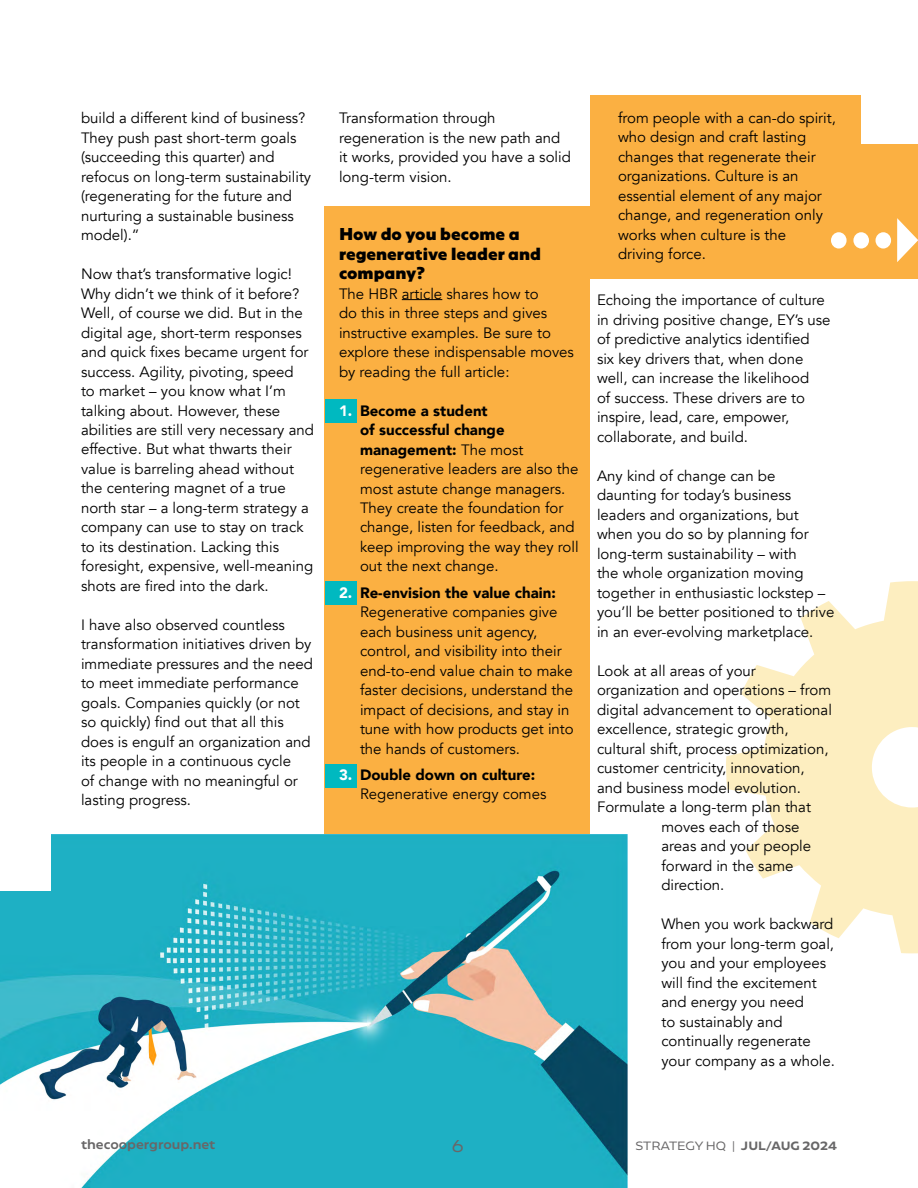
<style>
.page{position:relative;width:918px;height:1188px;background:#fff}
.page>*{position:absolute;margin:0;border:0;box-sizing:border-box;transform-origin:0 0}
.t1{font:15px/19.5px "Avenir";color:#000}
.t2{font:900 15px/19.5px "Geometrica";color:#000}
.t3{font:15px "Geometrica";color:#686768}
.t4{font:500 12px "Geometrica";color:#686768}
.t5{font:10.5px "Geometrica";letter-spacing:-.005em;color:#686768}
.s1{font-weight:900;color:#fff}
.s2{font-weight:900}
.s3{font-weight:700}
</style>
<div class="page">
<svg style="left:726px;top:581px;width:192px;height:372px;fill:#fdeec0"></svg>
<div style="left:325px;top:206px;width:265px;height:629px;background:#fbb042"></div>
<div style="left:590px;top:95px;width:328px;height:184px;background:#fbb042"></div>
<img style="left:0;top:834px;width:628px;height:354px">
<div style="left:326px;top:399px;width:31px;height:23px;background:#00b9c0"></div>
<div style="left:326px;top:581px;width:31px;height:24px;background:#00b9c0"></div>
<div style="left:326px;top:764px;width:31px;height:23px;background:#00b9c0"></div>
<hr style="left:402px;top:299px;width:40px;height:1px;background:#000">
<div style="left:862px;top:44px;width:56px;height:100px;background:#fff"></div>
<svg style="left:897px;top:218px;width:21px;height:44px"></svg>
<div style="left:876px;top:232px;width:15px;height:17px;background:#fff;border-radius:50%"></div>
<div style="left:853px;top:232px;width:16px;height:17px;background:#fff;border-radius:50%"></div>
<div style="left:831px;top:232px;width:16px;height:17px;background:#fff;border-radius:50%"></div>
<div style="left:0;top:806px;width:51px;height:85px;background:#fff"></div>
<p class="t1" style="left:81px;top:108px;width:232px">build a different kind of business?<br>They push past short-term goals (succeeding this quarter) and refocus on long-term sustainability (regenerating for the future and nurturing a sustainable business model).”</p>
<p class="t1" style="left:81px;top:264px;width:235px">Now that’s transformative logic!<br>Why didn’t we think of it before?<br>Well, of course we did. But in the digital age, short-term responses and quick fixes became urgent for success. Agility, pivoting, speed<br>to market – you know what I’m talking about. However, these abilities are still very necessary and effective. But what thwarts their value is barreling ahead without the centering magnet of a true north star – a long-term strategy a company can use to stay on track to its destination. Lacking this foresight, expensive, well-meaning shots are fired into the dark.</p>
<p class="t1" style="left:81px;top:615px;width:233px">I have also observed countless transformation initiatives driven by immediate pressures and the need to meet immediate performance goals. Companies quickly (or not so quickly) find out that all this does is engulf an organization and its people in a continuous cycle<br>of change with no meaningful or lasting progress.</p>
<p class="t1" style="left:339px;top:108px;width:233px">Transformation through regeneration is the new path and it works, provided you have a solid long-term vision.</p>
<p class="t2" style="left:339px;top:224px;width:204px">How do you become a regenerative leader and company?</p>
<p class="t1" style="left:339px;top:284px;width:237px">The HBR article shares how to<br>do this in three steps and gives instructive examples. Be sure to explore these indispensable moves by reading the full article:</p>
<p class="t1" style="left:360px;top:401px;width:220px;text-indent:-21px"><span class="s1">1.</span> <span class="s2">Become a student<br>of successful change management:</span> The most regenerative leaders are also the most astute change managers.<br>They create the foundation for change, listen for feedback, and keep improving the way they roll out the next change.</p>
<p class="t1" style="left:360px;top:583px;width:215px;text-indent:-21px"><span class="s1">2.</span> <span class="s2">Re-envision the value chain:<br></span>Regenerative companies give each business unit agency, control, and visibility into their end-to-end value chain to make faster decisions, understand the impact of decisions, and stay in tune with how products get into the hands of customers.</p>
<p class="t1" style="left:360px;top:765px;width:188px;text-indent:-21px"><span class="s1">3.</span> <span class="s2">Double down on culture:<br></span>Regenerative energy comes</p>
<p class="t1" style="left:618px;top:108px;width:220px">from people with a can-do spirit, who design and craft lasting changes that regenerate their organizations. Culture is an essential element of any major change, and regeneration only works when culture is the<br>driving force.</p>
<p class="t1" style="left:597px;top:291px;width:235px">Echoing the importance of culture in driving positive change, EY’s use of predictive analytics identified six key drivers that, when done well, can increase the likelihood<br>of success. These drivers are to inspire, lead, care, empower, collaborate, and build.</p>
<p class="t1" style="left:597px;top:466px;width:239px">Any kind of change can be daunting for today’s business leaders and organizations, but when you do so by planning for long-term sustainability – with<br>the whole organization moving together in enthusiastic lockstep – you’ll be better positioned to thrive in an ever-evolving marketplace.</p>
<p class="t1" style="left:597px;top:661px;width:160px">Look at all areas of your</p>
<p class="t1" style="left:597px;top:681px;width:236px">organization and operations – from</p>
<p class="t1" style="left:597px;top:700px;width:236px">digital advancement to operational</p>
<p class="t1" style="left:597px;top:720px;width:193px">excellence, strategic growth,</p>
<p class="t1" style="left:597px;top:739px;width:233px">cultural shift, process optimization,</p>
<p class="t1" style="left:597px;top:759px;width:209px">customer centricity, innovation,</p>
<p class="t1" style="left:597px;top:778px;width:205px">and business model evolution.</p>
<p class="t1" style="left:597px;top:798px;width:216px">Formulate a long-term plan that</p>
<p class="t1" style="left:661px;top:817px;width:140px">moves each of those</p>
<p class="t1" style="left:661px;top:837px;width:151px">areas and your people</p>
<p class="t1" style="left:661px;top:856px;width:134px">forward in the same</p>
<p class="t1" style="left:661px;top:876px;width:65px">direction.</p>
<p class="t1" style="left:661px;top:915px;width:175px">When you work backward from your long-term goal, you and your employees will find the excitement and energy you need<br>to sustainably and continually regenerate your company as a whole.</p>
<p class="t4" style="left:81px;top:1136px;width:136px">thecoopergroup.net</p>
<p class="t3" style="left:452px;top:1136px;width:13px">6</p>
<p class="t5" style="left:635px;top:1138px;width:203px">STRATEGY HQ | <span class="s3">JUL/AUG 2024</span></p>
</div>
